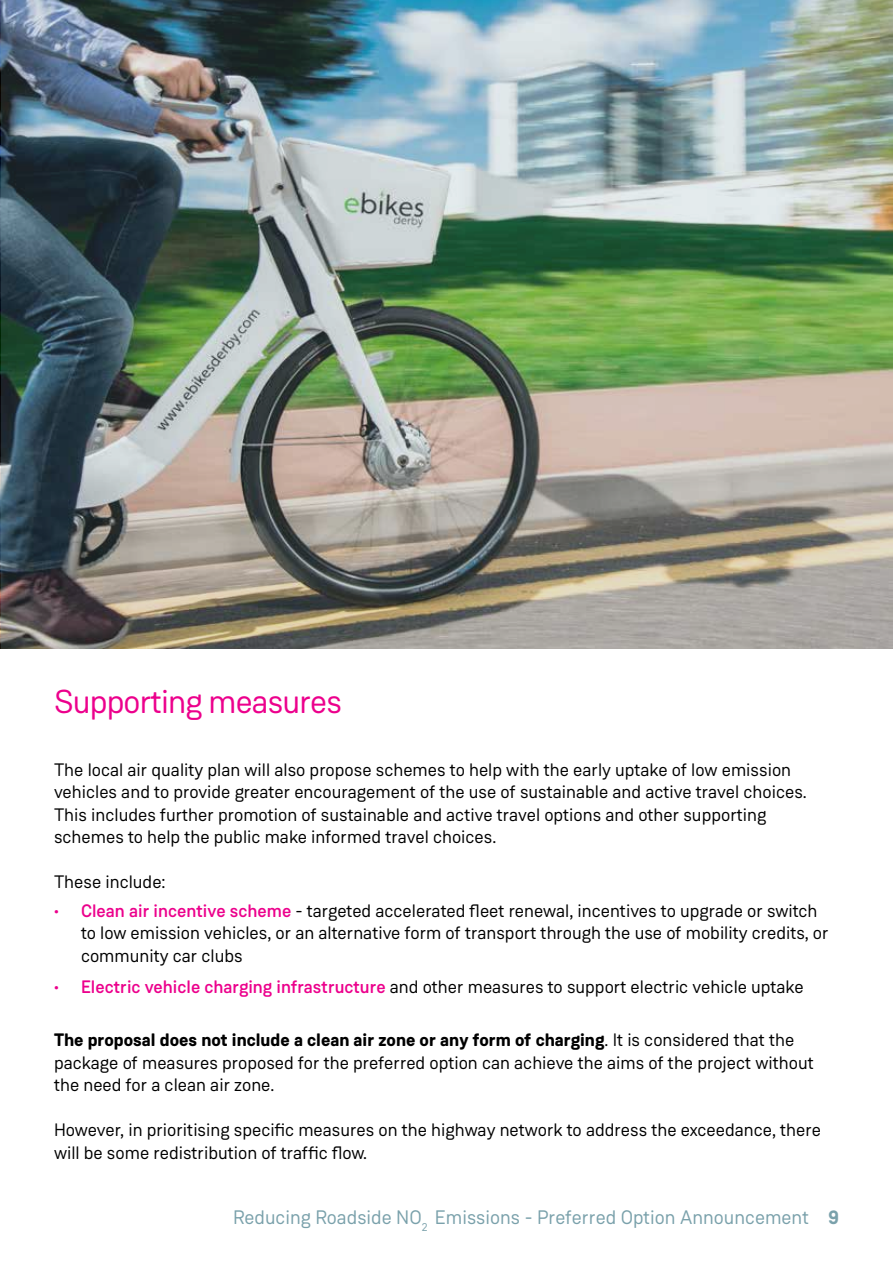
<style>
.page{position:relative;width:893px;height:1263px;background:#fff}
.page>*{position:absolute;margin:0;border:0;box-sizing:border-box;transform-origin:0 0}
.t1{font:33px "Weissenhof Grotesk";letter-spacing:-.025em;color:#ec008c}
.t2{font:19.5px "Weissenhof Grotesk";color:#7aa1ab}
.t3{font:18px/22.5px "Weissenhof Grotesk";color:#000}
.s1{font-weight:500;color:#ec008c}
.s2{font-weight:700}
</style>
<div class="page">
<img style="left:1px;top:0;width:892px;height:648px">
<h1 class="t1" style="left:54px;top:682px;width:289px">Supporting measures</h1>
<p class="t3" style="left:54px;top:758px;width:754px">The local air quality plan will also propose schemes to help with the early uptake of low emission vehicles and to provide greater encouragement of the use of sustainable and active travel choices.<br>This includes further promotion of sustainable and active travel options and other supporting schemes to help the public make informed travel choices.</p>
<p class="t3" style="left:54px;top:871px;width:113px">These include:</p>
<p class="t3" style="left:81px;top:899px;width:749px;text-indent:-27px"><span class="s1">• Clean air incentive scheme</span> - targeted accelerated fleet renewal, incentives to upgrade or switch to low emission vehicles, or an alternative form of transport through the use of mobility credits, or community car clubs</p>
<p class="t3" style="left:54px;top:975px;width:751px"><span class="s1">• Electric vehicle charging infrastructure</span> and other measures to support electric vehicle uptake</p>
<p class="t3" style="left:54px;top:1029px;width:761px"><span class="s2">The proposal does not include a clean air zone or any form of charging</span>. It is considered that the package of measures proposed for the preferred option can achieve the aims of the project without the need for a clean air zone.</p>
<p class="t3" style="left:54px;top:1119px;width:768px">However, in prioritising specific measures on the highway network to address the exceedance, there will be some redistribution of traffic flow.</p>
<p class="t2" style="left:233px;top:1206px;width:607px">Reducing Roadside NO<sub>2</sub> Emissions - Preferred Option Announcement <span class="s2">9</span></p>
</div>
